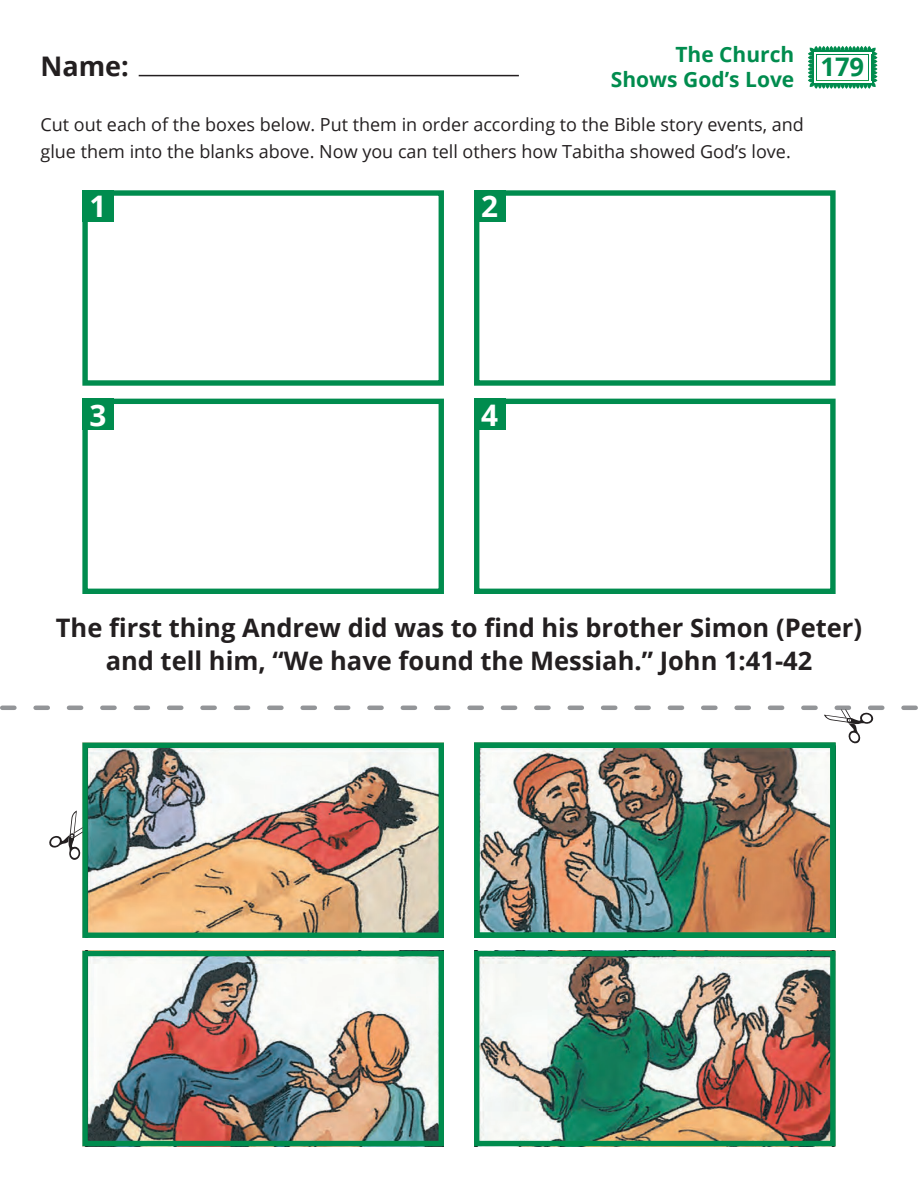
<style>
.page{position:relative;width:918px;height:1188px;background:#fff}
.page>*{position:absolute;margin:0;border:0;box-sizing:border-box;transform-origin:0 0}
.t1{font:700 29.7px "Open Sans";color:#fff}
.t2{font:700 27px "Open Sans";color:#231f20}
.t3{font:700 25.5px/33px "Open Sans";color:#231f20;text-align:center}
.t4{font:700 25.5px "Open Sans";color:#008c4e}
.t5{font:700 21px "Open Sans";color:#008c4e}
.t6{font:18px "Open Sans";color:#231f20}
</style>
<div class="page">
<hr style="left:139px;top:75px;width:380px;height:1px;background:#231f20">
<svg style="left:808px;top:46px;width:69px;height:43px"></svg>
<hr style="left:816px;top:80px;width:53px;height:1px;background:#008c4e">
<hr style="left:815px;top:82px;width:56px;height:3px;background:#008c4e">
<hr style="left:812px;top:50px;width:3px;height:35px;background:#008c4e">
<hr style="left:871px;top:50px;width:3px;height:35px;background:#008c4e">
<hr style="left:815px;top:50px;width:56px;height:3px;background:#008c4e">
<hr style="left:816px;top:54px;width:53px;height:1px;background:#008c4e">
<hr style="left:869px;top:53px;width:2px;height:29px;background:#fff">
<hr style="left:814px;top:53px;width:2px;height:29px;background:#fff">
<hr style="left:814px;top:81px;width:57px;height:1px;background:#fff">
<hr style="left:814px;top:52px;width:57px;height:2px;background:#fff">
<div style="left:82px;top:190px;width:362px;height:196px;border:5px solid #008c4e"></div>
<div style="left:82px;top:399px;width:362px;height:195px;border:5px solid #008c4e"></div>
<div style="left:474px;top:190px;width:362px;height:196px;border:5px solid #008c4e"></div>
<div style="left:474px;top:399px;width:362px;height:195px;border:5px solid #008c4e"></div>
<div style="left:82px;top:190px;width:32px;height:32px;background:#008c4e"></div>
<div style="left:474px;top:190px;width:31px;height:32px;background:#008c4e"></div>
<div style="left:82px;top:399px;width:32px;height:31px;background:#008c4e"></div>
<div style="left:474px;top:399px;width:31px;height:31px;background:#008c4e"></div>
<img style="left:88px;top:749px;width:350px;height:183px">
<div style="left:82px;top:743px;width:362px;height:195px;border:5px solid #008c4e"></div>
<img style="left:480px;top:749px;width:350px;height:183px">
<img style="left:88px;top:957px;width:350px;height:183px">
<div style="left:82px;top:951px;width:362px;height:195px;border:5px solid #008c4e"></div>
<img style="left:480px;top:957px;width:350px;height:183px">
<div style="left:474px;top:951px;width:362px;height:195px;border:5px solid #008c4e"></div>
<div style="left:474px;top:743px;width:362px;height:195px;border:5px solid #008c4e"></div>
<svg style="left:49px;top:811px;width:34px;height:49px"></svg>
<svg style="left:2px;top:706px;width:914px;height:38px"></svg>
<p class="t2" style="left:40px;top:47px;width:90px">Name:</p>
<p class="t5" style="left:675px;top:40px;width:120px">The Church</p>
<p class="t5" style="left:611px;top:65px;width:185px">Shows God’s Love</p>
<p class="t6" style="left:40px;top:112px;width:765px">Cut out each of the boxes below. Put them in order according to the Bible story events, and</p>
<p class="t6" style="left:40px;top:139px;width:752px">glue them into the blanks above. Now you can tell others how Tabitha showed God’s love.</p>
<p class="t1" style="left:90px;top:186px;width:18px">1</p>
<p class="t1" style="left:481px;top:186px;width:18px">2</p>
<p class="t4" style="left:820px;top:49px;width:45px">179</p>
<p class="t1" style="left:90px;top:394px;width:18px">3</p>
<p class="t1" style="left:481px;top:394px;width:18px">4</p>
<p class="t3" style="left:56px;top:610px;width:808px">The first thing Andrew did was to find his brother Simon (Peter) and tell him, “We have found the Messiah.” John 1:41-42</p>
</div>
